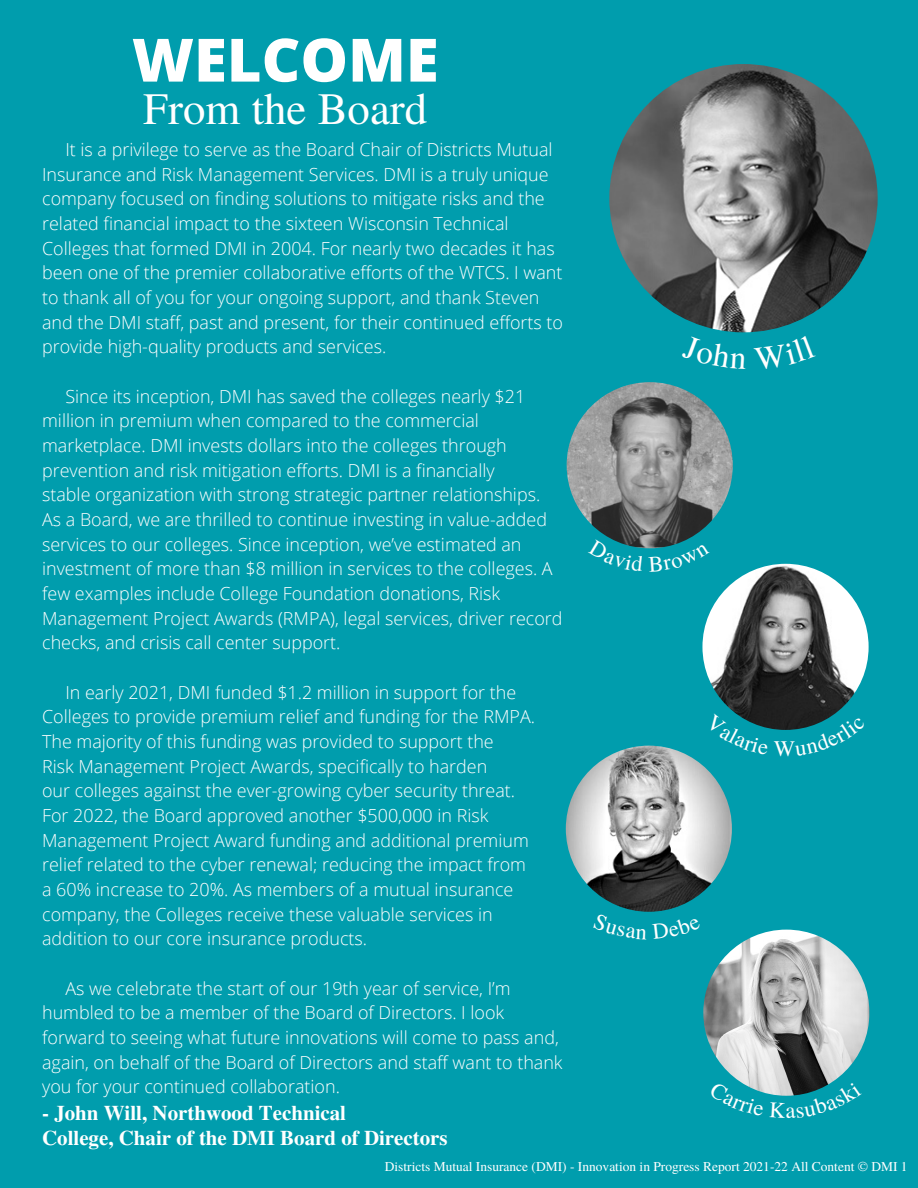
<style>
.page{position:relative;width:918px;height:1188px;background:#009dad}
.page>*{position:absolute;margin:0;border:0;box-sizing:border-box;transform-origin:0 0}
.t1{font:800 59.85px "Open Sans";color:#fff}
.t2{font:44.85px "Te X Gyre Termes";color:#fff}
.t3{font:22.35px "Te X Gyre Termes";color:#fff}
.t4{font:700 20.85px/24.6px "Te X Gyre Termes";color:#fff}
.t5{font:300 18px/24.6px "Open Sans";color:#fff}
.t6{font:13.5px "Te X Gyre Termes";color:#fff}
</style>
<div class="page">
<img style="left:609px;top:64px;width:269px;height:268px;border-radius:50%">
<img style="left:567px;top:382px;width:166px;height:166px;border-radius:50%">
<img style="left:566px;top:746px;width:166px;height:166px;border-radius:50%">
<img style="left:702px;top:564px;width:167px;height:166px;border-radius:50%">
<img style="left:703px;top:930px;width:166px;height:166px;border-radius:50%">
<svg style="left:737px;top:714px;width:32px;height:15px"></svg>
<svg style="left:795px;top:718px;width:33px;height:12px"></svg>
<svg style="left:739px;top:1081px;width:25px;height:12px"></svg>
<svg style="left:770px;top:1082px;width:62px;height:14px"></svg>
<svg style="left:614px;top:540px;width:72px;height:9px"></svg>
<h1 class="t1" style="left:132px;top:18px;width:308px">WELCOME</h1>
<h2 class="t2" style="left:143px;top:76px;width:286px">From the Board</h2>
<p class="t5" style="left:42px;top:137px;width:522px;text-indent:23px">It is a privilege to serve as the Board Chair of Districts Mutual Insurance and Risk Management Services. DMI is a truly unique company focused on finding solutions to mitigate risks and the related financial impact to the sixteen Wisconsin Technical Colleges that formed DMI in 2004. For nearly two decades it has been one of the premier collaborative efforts of the WTCS. I want to thank all of you for your ongoing support, and thank Steven and the DMI staff, past and present, for their continued efforts to provide high-quality products and services.</p>
<p class="t5" style="left:42px;top:384px;width:522px;text-indent:23px">Since its inception, DMI has saved the colleges nearly $21 million in premium when compared to the commercial marketplace. DMI invests dollars into the colleges through prevention and risk mitigation efforts. DMI is a financially<br>stable organization with strong strategic partner relationships.<br>As a Board, we are thrilled to continue investing in value-added services to our colleges. Since inception, we’ve estimated an investment of more than $8 million in services to the colleges. A few examples include College Foundation donations, Risk Management Project Awards (RMPA), legal services, driver record checks, and crisis call center support.</p>
<p class="t5" style="left:42px;top:680px;width:494px;text-indent:23px">In early 2021, DMI funded $1.2 million in support for the Colleges to provide premium relief and funding for the RMPA.<br>The majority of this funding was provided to support the<br>Risk Management Project Awards, specifically to harden<br>our colleges against the ever-growing cyber security threat.<br>For 2022, the Board approved another $500,000 in Risk Management Project Award funding and additional premium relief related to the cyber renewal; reducing the impact from a 60% increase to 20%. As members of a mutual insurance company, the Colleges receive these valuable services in addition to our core insurance products.</p>
<p class="t5" style="left:42px;top:976px;width:522px;text-indent:23px">As we celebrate the start of our 19th year of service, I’m humbled to be a member of the Board of Directors. I look forward to seeing what future innovations will come to pass and, again, on behalf of the Board of Directors and staff want to thank you for your continued collaboration.</p>
<p class="t4" style="left:42px;top:1100px;width:407px">- John Will, Northwood Technical<br>College, Chair of the DMI Board of Directors</p>
<p class="t3" style="left:774px;top:733px;width:23px">W</p>
<p class="t6" style="left:385px;top:1157px;width:524px">Districts Mutual Insurance (DMI) - Innovation in Progress Report 2021-22 All Content © DMI 1</p>
</div>
